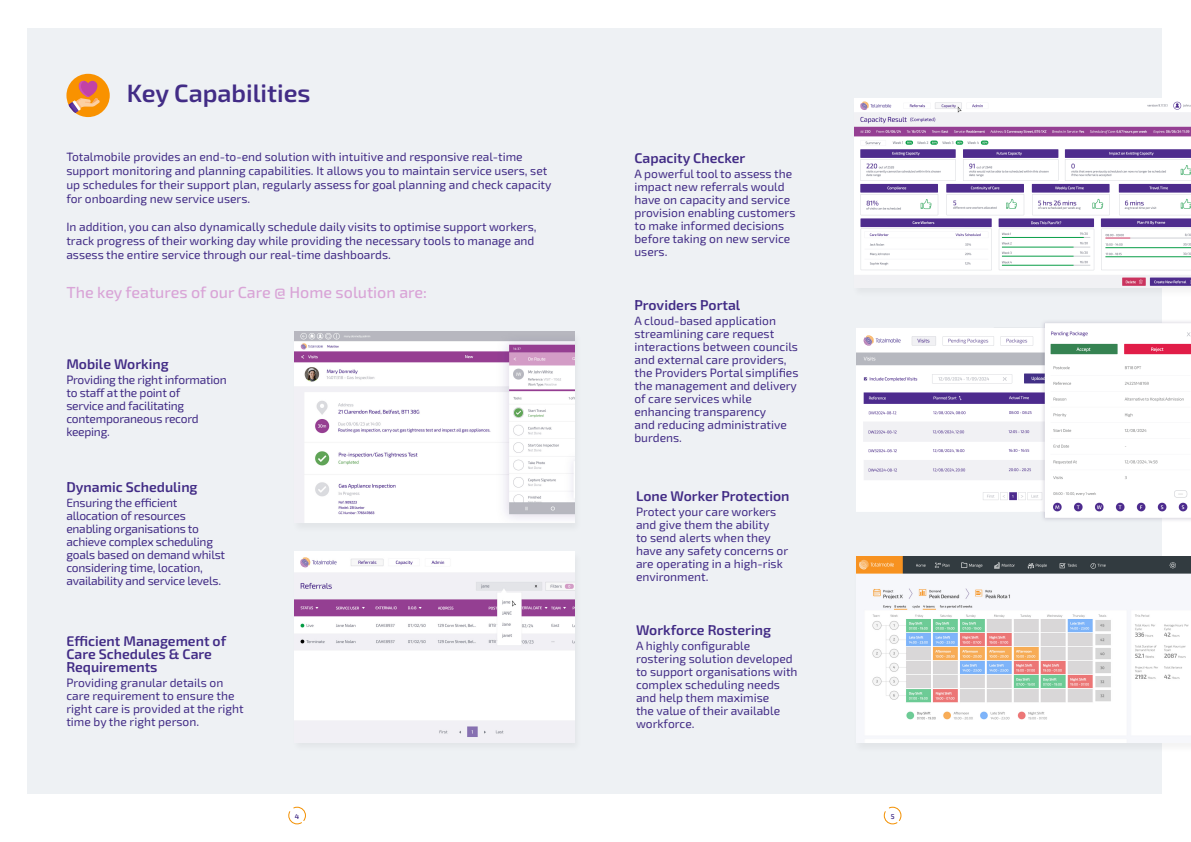
<style>
.page{position:relative;width:1191px;height:842px;background:#fff}
.page>*{position:absolute;margin:0;border:0;box-sizing:border-box;transform-origin:0 0}
.t1{font:600 25px "Exo 2";color:#422c86}
.t2{font:500 16px "Exo 2";color:#d9a5d7}
.t3{font:600 14px/13px "Exo 2";color:#422c86}
.t4{font:12px/13px "Exo 2";color:#422c86}
.t5{font:12px/13px "Exo 2";letter-spacing:-.02em;color:#422c86}
.Small_Body{font:600 7px "Exo 2";color:#422c86}
</style>
<div class="page">
<div style="left:28px;top:28px;width:1134px;height:766px;background:#eef1f4"></div>
<svg style="left:288px;top:807px;width:18px;height:17px"></svg>
<svg style="left:66px;top:74px;width:44px;height:43px"></svg>
<svg style="left:883px;top:807px;width:18px;height:17px"></svg>
<img style="left:294px;top:551px;width:280px;height:186px">
<div style="left:851px;top:97px;width:340px;height:201px;background:#000;opacity:.05"></div>
<img style="left:854px;top:99px;width:337px;height:188px">
<img style="left:856px;top:321px;width:335px;height:199px">
<div style="left:853px;top:555px;width:338px;height:199px;background:#eaedf0"></div>
<img style="left:856px;top:556px;width:335px;height:187px">
<div style="left:291px;top:331px;width:292px;height:202px;background:#e9ecef"></div>
<img style="left:294px;top:332px;width:280px;height:191px">
<p class="t1" style="left:127px;top:76px;width:185px">Key Capabilities</p>
<p class="t4" style="left:66px;top:150px;width:487px;line-height:14px">Totalmobile provides an end-to-end solution with intuitive and responsive real-time support monitoring and planning capabilities. It allows you to maintain service users, set up schedules for their support plan, regularly assess for goal planning and check capacity for onboarding new service users.</p>
<p class="t4" style="left:66px;top:220px;width:472px;line-height:14px">In addition, you can also dynamically schedule daily visits to optimise support workers, track progress of their working day while providing the necessary tools to manage and assess the entire service through our real-time dashboards.</p>
<p class="t2" style="left:66px;top:281px;width:362px">The key features of our Care @ Home solution are:</p>
<p class="t3" style="left:66px;top:357px;width:104px">Mobile Working</p>
<p class="t5" style="left:66px;top:373px;width:162px">Providing the right information to staff at the point of<br>service and facilitating contemporaneous record keeping.</p>
<p class="t3" style="left:66px;top:480px;width:133px">Dynamic Scheduling</p>
<p class="t5" style="left:66px;top:496px;width:160px">Ensuring the efficient allocation of resources enabling organisations to achieve complex scheduling goals based on demand whilst considering time, location, availability and service levels.</p>
<p class="t3" style="left:66px;top:634px;width:161px">Efficient Management of<br>Care Schedules &amp; Care<br>Requirements</p>
<p class="t4" style="left:66px;top:676px;width:179px">Providing granular details on care requirement to ensure the right care is provided at the right time by the right person.</p>
<p class="Small_Body" style="left:295px;top:812px;width:6px">4</p>
<p class="t3" style="left:634px;top:151px;width:112px">Capacity Checker</p>
<p class="t4" style="left:634px;top:167px;width:163px">A powerful tool to assess the impact new referrals would have on capacity and service provision enabling customers to make informed decisions before taking on new service users.</p>
<p class="t3" style="left:634px;top:298px;width:107px">Providers Portal</p>
<p class="t4" style="left:634px;top:313px;width:166px">A cloud-based application streamlining care request interactions between councils and external care providers, the Providers Portal simplifies the management and delivery of care services while enhancing transparency<br>and reducing administrative burdens.</p>
<p class="t3" style="left:636px;top:489px;width:155px">Lone Worker Protection</p>
<p class="t4" style="left:636px;top:504px;width:154px">Protect your care workers and give them the ability<br>to send alerts when they have any safety concerns or are operating in a high-risk environment.</p>
<p class="t3" style="left:636px;top:623px;width:136px">Workforce Rostering</p>
<p class="t4" style="left:636px;top:638px;width:163px">A highly configurable rostering solution developed to support organisations with complex scheduling needs and help them maximise<br>the value of their available workforce.</p>
<p class="Small_Body" style="left:890px;top:812px;width:5px">5</p>
</div>
